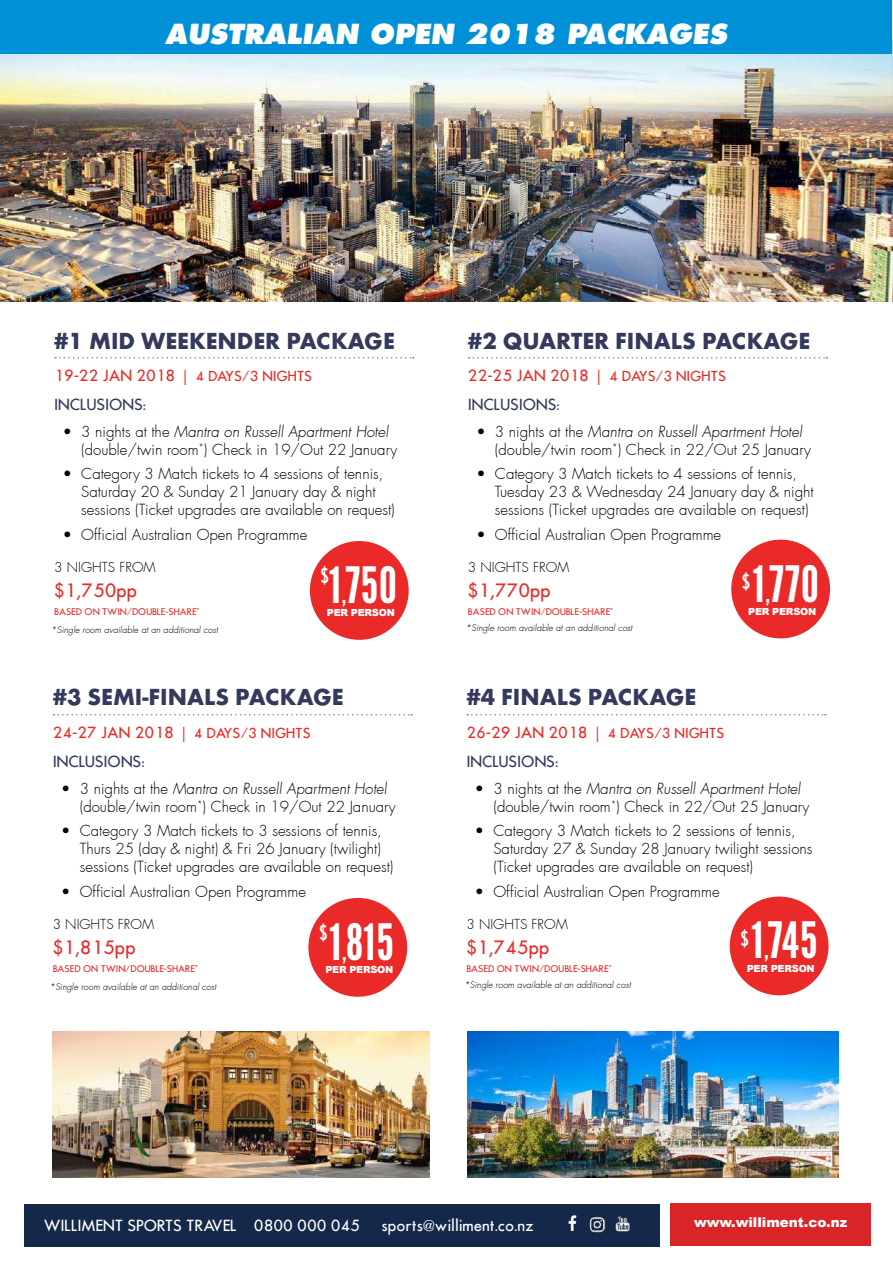
<style>
.page{position:relative;width:893px;height:1263px;background:#fff}
.page>*{position:absolute;margin:0;border:0;box-sizing:border-box;transform-origin:0 0}
.t1{font:49.95px "League Gothic";letter-spacing:.025em;color:#fff}
.t2{font:800 27px "Futura";color:#fff}
.t3{font:700 24px "Futura T";color:#333a5c}
.t4{font:21.15px "Alternate Gothic No 2 BT";color:#fff}
.t5{font:18px "Futura ICG";color:#e92a29}
.t6{font:300 15px/18px "Futura";color:#000}
.t7{font:15px/29.5px "Futura ICG";color:#eb2a27}
.t8{font:15px "Futura ICG";color:#fff}
.t9{font:300 13.5px "Futura";color:#000}
.t10{font:900 13.5px "Arial";color:#fff}
.t11{font:900 9.75px "Arial";letter-spacing:-.025em;color:#fff}
.t12{font:300 9px "Futura";color:#000}
.t13{font:9px "Futura ICG";color:#e92a29}
.s1{font-size:13.5px}
.s2{color:#333b5d}
.s3{font-size:26.7px}
</style>
<div class="page">
<div style="left:670px;top:1203px;width:201px;height:43px;background:#d92428"></div>
<div style="left:24px;top:1204px;width:635px;height:42px;background:#14294a"></div>
<img style="left:568px;top:1215px;width:9px;height:16px">
<img style="left:614px;top:1215px;width:16px;height:16px">
<img style="left:588px;top:1215px;width:18px;height:18px">
<div style="left:310px;top:541px;width:99px;height:99px;background:#e92a29;border-radius:50%"></div>
<svg style="left:469px;top:357px;width:358px;height:2px"></svg>
<svg style="left:55px;top:357px;width:359px;height:2px"></svg>
<div style="left:731px;top:540px;width:99px;height:98px;background:#e92a29;border-radius:50%"></div>
<div style="left:308px;top:898px;width:99px;height:99px;background:#e92a29;border-radius:50%"></div>
<svg style="left:467px;top:714px;width:359px;height:1px"></svg>
<svg style="left:54px;top:714px;width:358px;height:1px"></svg>
<div style="left:730px;top:896px;width:98px;height:99px;background:#e92a29;border-radius:50%"></div>
<img style="left:53px;top:1031px;width:376px;height:146px">
<img style="left:0;top:41px;width:892px;height:261px">
<img style="left:468px;top:1031px;width:371px;height:146px">
<div style="left:1px;top:1px;width:891px;height:53px;background:#0090d7"></div>
<h2 class="t2" style="left:165px;top:16px;width:567px">AUSTRALIAN OPEN 2018 PACKAGES</h2>
<h3 class="t3" style="left:54px;top:326px;width:342px">#1 MID WEEKENDER PACKAGE</h3>
<p class="t7" style="left:54px;top:360px;width:259px">19-22 JAN 2018 | <span class="s1">4 DAYS/3 NIGHTS<br></span><span class="s2">INCLUSIONS:</span></p>
<p class="t6" style="left:81px;top:423px;width:318px;text-indent:-18px">• 3 n i g h ts a t th e Mantra on Russell Apartment Hotel (double/twin room<sup>*</sup>) Check in 19/Out 22 January</p>
<p class="t6" style="left:81px;top:465px;width:315px;text-indent:-18px">• Category 3 Match tickets to 4 sessions of tennis,<br>Saturday 20 &amp; Sunday 21 January day &amp; night sessions (Ticket upgrades are available on request)</p>
<p class="t6" style="left:63px;top:525px;width:246px">• Official Australian Open Programme</p>
<p class="t9" style="left:54px;top:559px;width:103px">3 NIGHTS FROM</p>
<p class="t5" style="left:54px;top:579px;width:84px">$1,750pp</p>
<p class="t13" style="left:54px;top:605px;width:147px">BASED ON TWIN/DOUBLE-SHARE*</p>
<p class="t12" style="left:51px;top:624px;width:170px">*Single room available at an additional cost</p>
<h1 class="t1" style="left:329px;top:555px;width:69px">1<span class="s3">,</span>750</h1>
<h3 class="t4" style="left:321px;top:564px;width:10px">$</h3>
<p class="t11" style="left:327px;top:605px;width:69px">PER PERSON</p>
<h3 class="t3" style="left:53px;top:683px;width:292px">#3 SEMI-FINALS PACKAGE</h3>
<p class="t7" style="left:53px;top:717px;width:259px">24-27 JAN 2018 | <span class="s1">4 DAYS/3 NIGHTS<br></span><span class="s2">INCLUSIONS:</span></p>
<p class="t6" style="left:80px;top:780px;width:318px;text-indent:-18px">• 3 n i g h ts a t th e Mantra on Russell Apartment Hotel (double/twin room<sup>*</sup>) Check in 19/Out 22 January</p>
<p class="t6" style="left:80px;top:822px;width:315px;text-indent:-18px">• Category 3 Match tickets to 3 sessions of tennis,<br>Thurs 25 (day &amp; night) &amp; Fri 26 January (twilight) sessions (Ticket upgrades are available on request)</p>
<p class="t6" style="left:61px;top:882px;width:246px">• Official Australian Open Programme</p>
<p class="t9" style="left:53px;top:915px;width:103px">3 NIGHTS FROM</p>
<p class="t5" style="left:53px;top:936px;width:84px">$1,815pp</p>
<p class="t13" style="left:53px;top:962px;width:147px">BASED ON TWIN/DOUBLE-SHARE*</p>
<p class="t12" style="left:50px;top:981px;width:170px">*Single room available at an additional cost</p>
<h1 class="t1" style="left:329px;top:912px;width:66px">1<span class="s3">,</span>815</h1>
<h3 class="t4" style="left:319px;top:921px;width:10px">$</h3>
<p class="t11" style="left:325px;top:962px;width:69px">PER PERSON</p>
<h3 class="t3" style="left:468px;top:326px;width:344px">#2 QUARTER FINALS PACKAGE</h3>
<p class="t7" style="left:468px;top:360px;width:259px">22-25 JAN 2018 | <span class="s1">4 DAYS/3 NIGHTS<br></span><span class="s2">INCLUSIONS:</span></p>
<p class="t6" style="left:495px;top:423px;width:318px;text-indent:-18px">• 3 n i g h ts a t th e Mantra on Russell Apartment Hotel (double/twin room<sup>*</sup>) Check in 22/Out 25 January</p>
<p class="t6" style="left:495px;top:465px;width:320px;text-indent:-18px">• Category 3 Match tickets to 4 sessions of tennis,<br>Tuesday 23 &amp; Wednesday 24 January day &amp; night sessions (Ticket upgrades are available on request)</p>
<p class="t6" style="left:476px;top:525px;width:246px">• Official Australian Open Programme</p>
<p class="t9" style="left:468px;top:559px;width:103px">3 NIGHTS FROM</p>
<p class="t5" style="left:468px;top:579px;width:84px">$1,770pp</p>
<p class="t13" style="left:468px;top:605px;width:147px">BASED ON TWIN/DOUBLE-SHARE*</p>
<h1 class="t1" style="left:753px;top:554px;width:68px">1<span class="s3">,</span>770</h1>
<h3 class="t4" style="left:742px;top:570px;width:10px">$</h3>
<p class="t11" style="left:748px;top:604px;width:69px">PER PERSON</p>
<p class="t12" style="left:466px;top:623px;width:170px">*Single room available at an additional cost</p>
<h3 class="t3" style="left:466px;top:683px;width:231px">#4 FINALS PACKAGE</h3>
<p class="t7" style="left:466px;top:717px;width:259px">26-29 JAN 2018 | <span class="s1">4 DAYS/3 NIGHTS<br></span><span class="s2">INCLUSIONS:</span></p>
<p class="t6" style="left:493px;top:780px;width:318px;text-indent:-18px">• 3 n i g h ts a t th e Mantra on Russell Apartment Hotel (double/twin room<sup>*</sup>) Check in 22/Out 25 January</p>
<p class="t6" style="left:493px;top:822px;width:321px;text-indent:-18px">• Category 3 Match tickets to 2 sessions of tennis,<br>Saturday 27 &amp; Sunday 28 January twilight sessions (Ticket upgrades are available on request)</p>
<p class="t6" style="left:475px;top:882px;width:246px">• Official Australian Open Programme</p>
<p class="t9" style="left:466px;top:915px;width:103px">3 NIGHTS FROM</p>
<p class="t5" style="left:466px;top:936px;width:84px">$1,745pp</p>
<p class="t13" style="left:466px;top:962px;width:147px">BASED ON TWIN/DOUBLE-SHARE*</p>
<h1 class="t1" style="left:751px;top:911px;width:67px">1<span class="s3">,</span>745</h1>
<h3 class="t4" style="left:740px;top:927px;width:10px">$</h3>
<p class="t11" style="left:747px;top:961px;width:69px">PER PERSON</p>
<p class="t12" style="left:464px;top:979px;width:170px">*Single room available at an additional cost</p>
<p class="t8" style="left:44px;top:1216px;width:318px">WILLIMENT SPORTS TRAVEL 0800 000 045</p>
<p class="t8" style="left:382px;top:1216px;width:153px">sports@williment.co.nz</p>
<p class="t10" style="left:694px;top:1212px;width:155px">www.williment.co.nz</p>
</div>
